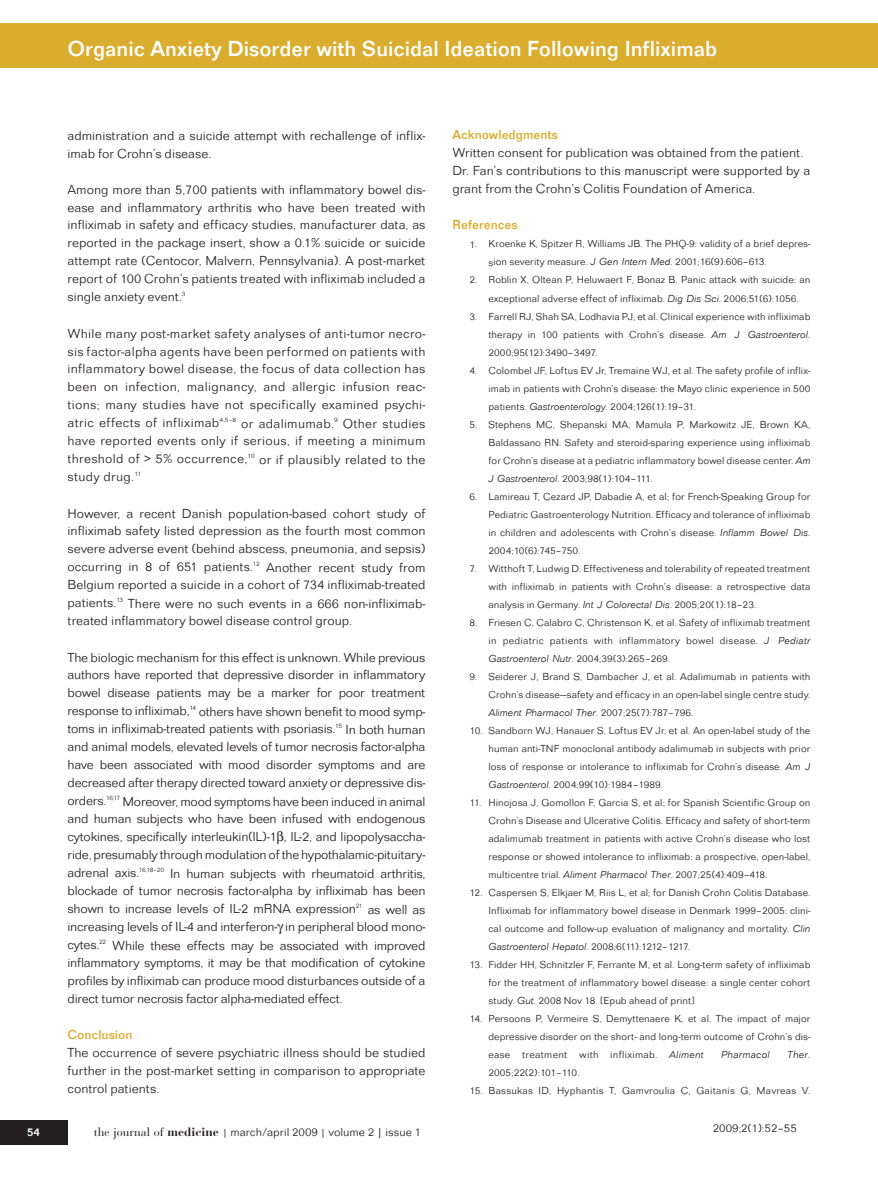
<style>
.page{position:relative;width:878px;height:1188px;background:#fff}
.page>*{position:absolute;margin:0;border:0;box-sizing:border-box;transform-origin:0 0}
.t1{font:500 22.5px "Folio T";color:#fff}
.t2{font:13.5px/18px "Folio T Ligh";color:#231f20;text-align:justify}
.t3{font:500 13.5px "Folio T";color:#dbad2f}
.t4{font:12px "Folio T Ligh";color:#231f20}
.t5{font:500 12px "Folio T";color:#fff}
.t6{font:10.5px/18px "Folio T Ligh";letter-spacing:.005em;color:#231f20;text-align:justify}
.t7{font:10.5px "Folio T Ligh Ital";letter-spacing:.005em;color:#231f20}
.t8{font:10.5px "Folio T Ligh";letter-spacing:-.015em;color:#231f20}
.t9{font:10.5px "Folio T Ligh Ital";letter-spacing:.025em;color:#231f20}
.s1{font-family:"Folio T Ligh Ital"}
.s2{font-family:"Folio T Ligh"}
.s3{font-family:"Bauer Bodoni"}
.s4{font-family:"Bauer Bodoni";font-weight:700}
.s5{font-size:10.5px}
</style>
<div class="page">
<div style="left:850px;top:23px;width:28px;height:45px;background:#dbad2f"></div>
<div style="left:0;top:23px;width:878px;height:44px;background:#dbad2f"></div>
<div style="left:0;top:1120px;width:68px;height:25px;background:#231f20"></div>
<h1 class="t1" style="left:68px;top:34px;width:651px">Organic Anxiety Disorder with Suicidal Ideation Following Infliximab</h1>
<p class="t2" style="left:67px;top:125px;width:359px">administration and a suicide attempt with rechallenge of inflix&shy;imab for Crohn’s disease.</p>
<p class="t2" style="left:67px;top:179px;width:359px">Among more than 5,700 patients with inflammatory bowel dis&shy;ease and inflammatory arthritis who have been treated with infliximab in safety and efficacy studies, manufacturer data, as reported in the package insert, show a 0.1% suicide or suicide attempt rate (Centocor, Malvern, Pennsylvania). A post-market report of 100 Crohn’s patients treated with infliximab included a single anxiety event.<sup>3</sup></p>
<p class="t2" style="left:67px;top:323px;width:359px">While many post-market safety analyses of anti-tumor necro&shy;sis factor-alpha agents have been performed on patients with inflammatory bowel disease, the focus of data collection has been on infection, malignancy, and allergic infusion reac&shy;tions; many studies have not specifically examined psychi&shy;atric effects of infliximab<sup>4,5–8</sup> or adalimumab.<sup>9</sup> Other studies have reported events only if serious, if meeting a minimum threshold of &gt; 5% occurrence,<sup>10</sup> or if plausibly related to the study drug.<sup>11</sup></p>
<p class="t2" style="left:67px;top:503px;width:359px">However, a recent Danish population-based cohort study of infliximab safety listed depression as the fourth most common severe adverse event (behind abscess, pneumonia, and sepsis) occurring in 8 of 651 patients.<sup>12</sup> Another recent study from Belgium reported a suicide in a cohort of 734 infliximab-treated patients.<sup>13</sup> There were no such events in a 666 non-infliximab&shy;treated inflammatory bowel disease control group.</p>
<p class="t2" style="left:67px;top:647px;width:359px">The biologic mechanism for this effect is unknown. While previous authors have reported that depressive disorder in inflammatory bowel disease patients may be a marker for poor treatment response to infliximab,<sup>14</sup> others have shown benefit to mood symp&shy;toms in infliximab-treated patients with psoriasis.<sup>15</sup> In both human and animal models, elevated levels of tumor necrosis factor-alpha have been associated with mood disorder symptoms and are decreased after therapy directed toward anxiety or depressive dis&shy;orders.<sup>16,17</sup> Moreover, mood symptoms have been induced in animal and human subjects who have been infused with endogenous cytokines, specifically interleukin(IL)-1 , IL-2, and lipopolysaccha&shy;ride, presumably through modulation of the hypothalamic-pituitary&shy;adrenal axis.<sup>16,18–20</sup> In human subjects with rheumatoid arthritis, blockade of tumor necrosis factor-alpha by infliximab has been shown to increase levels of IL-2 mRNA expression<sup>21</sup> as well as increasing levels of IL-4 and interferon- in peripheral blood mono&shy;cytes.<sup>22</sup> While these effects may be associated with improved inflammatory symptoms, it may be that modification of cytokine profiles by infliximab can produce mood disturbances outside of a direct tumor necrosis factor alpha-mediated effect.</p>
<p class="t3" style="left:67px;top:1026px;width:66px">Conclusion</p>
<p class="t2" style="left:67px;top:1043px;width:359px">The occurrence of severe psychiatric illness should be studied further in the post-market setting in comparison to appropriate control patients.</p>
<p class="t3" style="left:452px;top:126px;width:107px">Acknowledgments</p>
<p class="t2" style="left:452px;top:143px;width:359px;text-align:left">Written consent for publication was obtained from the patient.<br>Dr. Fan’s contributions to this manuscript were supported by a grant from the Crohn’s Colitis Foundation of America.</p>
<p class="t3" style="left:452px;top:216px;width:67px">References</p>
<p class="t6" style="left:488px;top:235px;width:323px;text-indent:-19px">1. Kroenke K, Spitzer R, Williams JB. The PHQ-9: validity of a brief depres&shy;sion severity measure. <span class="s1">J Gen Intern Med</span>. 2001;16(9):606–613.</p>
<p class="t6" style="left:488px;top:271px;width:323px;text-indent:-19px">2. Roblin X, Oltean P, Heluwaert F, Bonaz B. Panic attack with suicide: an exceptional adverse effect of infliximab. <span class="s1">Dig Dis Sci</span>. 2006;51(6):1056.</p>
<p class="t6" style="left:488px;top:307px;width:323px;text-indent:-19px">3. Farrell RJ, Shah SA, Lodhavia PJ, et al. Clinical experience with infliximab therapy in 100 patients with Crohn’s disease. <span class="s1">Am J Gastroenterol</span>.<br>2000;95(12):3490–3497.</p>
<p class="t6" style="left:488px;top:361px;width:323px;text-indent:-19px">4. Colombel JF, Loftus EV Jr, Tremaine WJ, et al. The safety profile of inflix&shy;imab in patients with Crohn’s disease: the Mayo clinic experience in 500 patients. <span class="s1">Gastroenterology</span>. 2004;126(1):19–31.</p>
<p class="t6" style="left:488px;top:415px;width:323px;text-indent:-19px">5. Stephens MC, Shepanski MA, Mamula P, Markowitz JE, Brown KA, Baldassano RN. Safety and steroid-sparing experience using infliximab for Crohn’s disease at a pediatric inflammatory bowel disease center. <span class="s1">Am J Gastroenterol</span>. 2003;98(1):104–111.</p>
<p class="t6" style="left:488px;top:487px;width:323px;text-indent:-19px">6. Lamireau T, Cezard JP, Dabadie A, et al; for French-Speaking Group for Pediatric Gastroenterology Nutrition. Efficacy and tolerance of infliximab in children and adolescents with Crohn’s disease. <span class="s1">Inflamm Bowel Dis</span>.<br>2004;10(6):745–750.</p>
<p class="t6" style="left:488px;top:559px;width:323px;text-indent:-19px">7. Witthoft T, Ludwig D. Effectiveness and tolerability of repeated treatment with infliximab in patients with Crohn’s disease: a retrospective data analysis in Germany. <span class="s1">Int J Colorectal Dis</span>. 2005;20(1):18–23.</p>
<p class="t6" style="left:488px;top:613px;width:323px;text-indent:-19px">8. Friesen C, Calabro C, Christenson K, et al. Safety of infliximab treatment in pediatric patients with inflammatory bowel disease. <span class="s1">J Pediatr Gastroenterol Nutr</span>. 2004;39(3):265–269.</p>
<p class="t6" style="left:469px;top:667px;width:342px;text-align:right">9. Seiderer J, Brand S, Dambacher J, et al. Adalimumab in patients with<br>Crohn’s disease—safety and efficacy in an open-label single centre study.</p>
<p class="t7" style="left:488px;top:705px;width:206px">Aliment Pharmacol Ther<span class="s2">. 2007;25(7):787–796.</span></p>
<p class="t6" style="left:488px;top:721px;width:323px;text-indent:-19px">10. Sandborn WJ, Hanauer S, Loftus EV Jr, et al. An open-label study of the human anti-TNF monoclonal antibody adalimumab in subjects with prior loss of response or intolerance to infliximab for Crohn’s disease. <span class="s1">Am J Gastroenterol</span>. 2004;99(10):1984–1989.</p>
<p class="t6" style="left:488px;top:793px;width:323px;text-indent:-19px">11. Hinojosa J, Gomollon F, Garcia S, et al; for Spanish Scientific Group on Crohn’s Disease and Ulcerative Colitis. Efficacy and safety of short-term adalimumab treatment in patients with active Crohn’s disease who lost response or showed intolerance to infliximab: a prospective, open-label, multicentre trial. <span class="s1">Aliment Pharmacol Ther</span>. 2007;25(4):409–418.</p>
<p class="t6" style="left:488px;top:883px;width:323px;text-indent:-19px">12. Caspersen S, Elkjaer M, Riis L, et al; for Danish Crohn Colitis Database.<br>Infliximab for inflammatory bowel disease in Denmark 1999–2005: clini&shy;cal outcome and follow-up evaluation of malignancy and mortality. <span class="s1">Clin Gastroenterol Hepatol</span>. 2008;6(11):1212–1217.</p>
<p class="t6" style="left:488px;top:955px;width:323px;text-indent:-19px">13. Fidder HH, Schnitzler F, Ferrante M, et al. Long-term safety of infliximab for the treatment of inflammatory bowel disease: a single center cohort study. <span class="s1">Gut</span>. 2008 Nov 18. [Epub ahead of print]</p>
<p class="t6" style="left:488px;top:1009px;width:323px;text-indent:-19px">14. Persoons P, Vermeire S, Demyttenaere K, et al. The impact of major depressive disorder on the short- and long-term outcome of Crohn’s dis&shy;ease treatment with infliximab. <span class="s1">Aliment</span></p>
<p class="t9" style="left:721px;top:1047px;width:50px">Pharmacol</p>
<p class="t7" style="left:787px;top:1047px;width:25px">Ther<span class="s2">.</span></p>
<p class="t8" style="left:488px;top:1065px;width:93px">2005;22(2):101–110.</p>
<p class="t6" style="left:469px;top:1081px;width:342px">15. Bassukas ID, Hyphantis T, Gamvroulia C, Gaitanis G, Mavreas V.</p>
<p class="t5" style="left:27px;top:1124px;width:14px">54</p>
<p class="t4" style="left:94px;top:1124px;width:328px"><span class="s3">the journal of</span> <span class="s4">medicine</span> <span class="s5">|</span> march/april 2009 <span class="s5">|</span> volume 2 | issue 1</p>
<p class="t4" style="left:712px;top:1121px;width:86px">2009;2(1):52–55</p>
</div>
